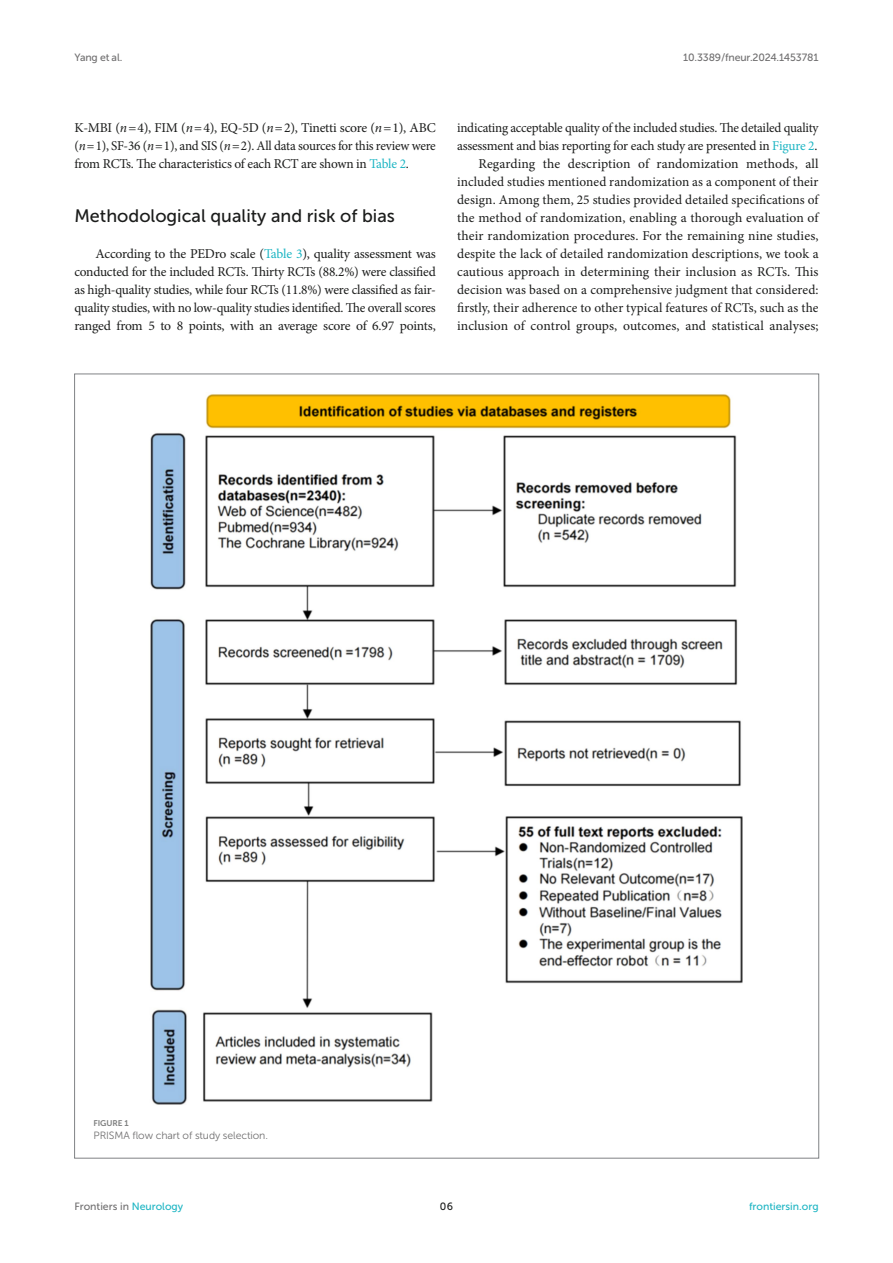
<style>
.page{position:relative;width:893px;height:1263px;background:#fff}
.page>*{position:absolute;margin:0;border:0;box-sizing:border-box;transform-origin:0 0}
.HEAD_2{font:18px "Museo Sans 500";color:#1b1c1b}
.TEXT_FLUSH{font:13.5px/18px "Minion Pro";letter-spacing:-.015em;color:#1b1c1b;text-align:justify}
.TEXT{font:13.5px/18px "Minion Pro";letter-spacing:.005em;color:#1b1c1b;text-align:justify}
.t1{font:10.5px "Museo Sans 500";letter-spacing:-.015em;color:#706f70}
.FIG_LEG{font:10.5px "Museo Sans 300";letter-spacing:-.01em;color:#706f70}
.t2{font:10.5px "Museo Sans 500";color:#1db5c3}
.t3{font:10.5px "Museo Sans 500";color:#1b1c1b}
.FIG_HD{font:8.25px "Museo Sans 700";letter-spacing:-.01em;color:#7e7f7f}
.s1{font-style:italic}
.s2{color:#1db5c3}
</style>
<div class="page">
<img style="left:150px;top:394px;width:593px;height:711px">
<p class="t1" style="left:74px;top:51px;width:49px">Yang et al.</p>
<p class="t1" style="left:683px;top:51px;width:137px">10.3389/fneur.2024.1453781</p>
<p class="TEXT_FLUSH" style="left:74px;top:119px;width:363px">K-MBI (<span class="s1">n</span>=4), FIM (<span class="s1">n</span>=4), EQ-5D (<span class="s1">n</span>=2), Tinetti score (<span class="s1">n</span>=1), ABC (<span class="s1">n</span>=1), SF-36 (<span class="s1">n</span>=1), and SIS (<span class="s1">n</span>=2). All data sources for this review were from RCTs. The characteristics of each RCT are shown in <span class="s2">Table 2</span>.</p>
<p class="HEAD_2" style="left:74px;top:206px;width:322px">Methodological quality and risk of bias</p>
<p class="TEXT_FLUSH" style="left:74px;top:245px;width:363px;text-indent:21px">According to the PEDro scale (<span class="s2">Table 3</span>), quality assessment was conducted for the included RCTs. Thirty RCTs (88.2%) were classified as high-quality studies, while four RCTs (11.8%) were classified as fair&shy;quality studies, with no low-quality studies identified. The overall scores ranged from 5 to 8 points, with an average score of 6.97 points,</p>
<p class="TEXT_FLUSH" style="left:457px;top:119px;width:363px">indicating acceptable quality of the included studies. The detailed quality assessment and bias reporting for each study are presented in <span class="s2">Figure 2</span>.</p>
<p class="TEXT" style="left:457px;top:155px;width:363px;text-indent:21px">Regarding the description of randomization methods, all included studies mentioned randomization as a component of their design. Among them, 25 studies provided detailed specifications of the method of randomization, enabling a thorough evaluation of their randomization procedures. For the remaining nine studies, despite the lack of detailed randomization descriptions, we took a cautious approach in determining their inclusion as RCTs. This decision was based on a comprehensive judgment that considered: firstly, their adherence to other typical features of RCTs, such as the inclusion of control groups, outcomes, and statistical analyses;</p>
<p class="FIG_HD" style="left:94px;top:1118px;width:37px">FIGURE 1</p>
<p class="FIG_LEG" style="left:94px;top:1130px;width:176px">PRISMA flow chart of study selection.</p>
<p class="t1" style="left:74px;top:1200px;width:110px">Frontiers in <span class="s2">Neurology</span></p>
<p class="t3" style="left:440px;top:1200px;width:15px">06</p>
<p class="t2" style="left:749px;top:1200px;width:71px">frontiersin.org</p>
</div>
